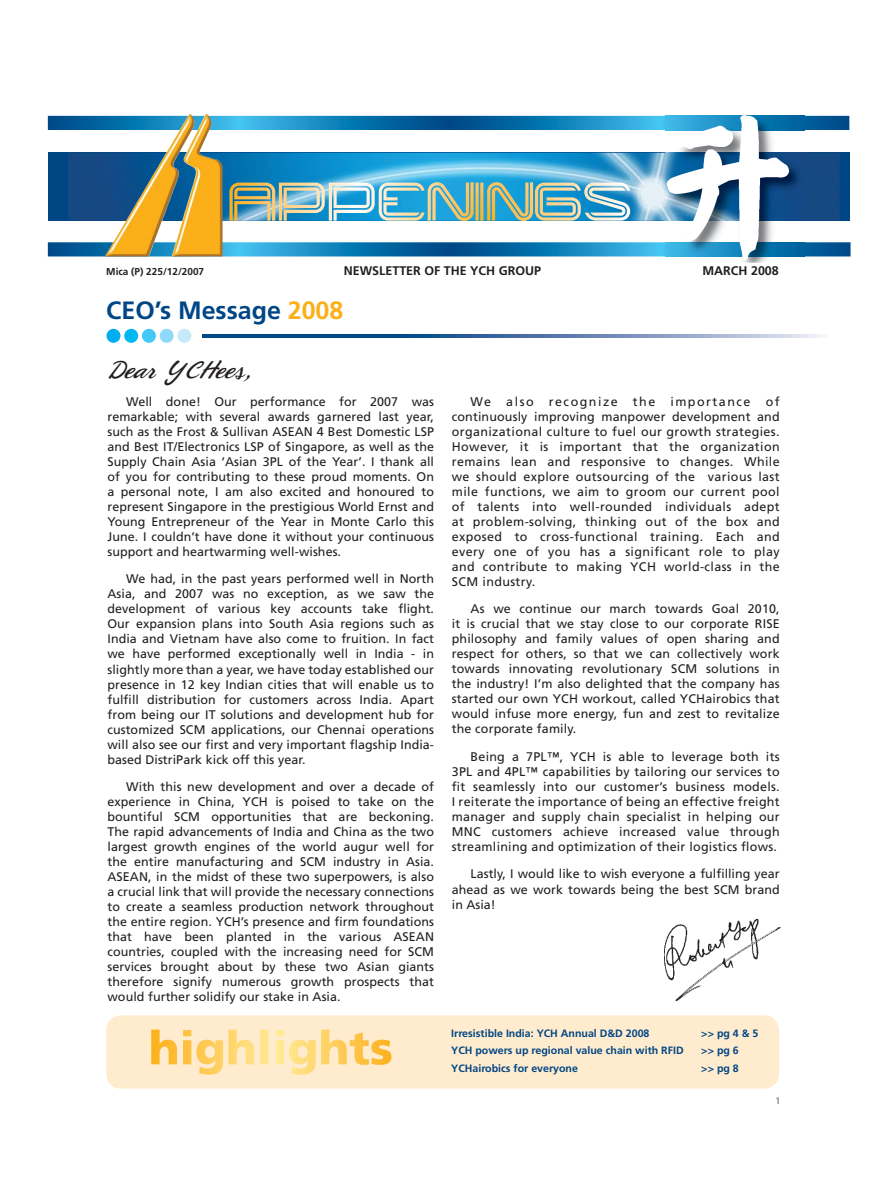
<style>
.page{position:relative;width:886px;height:1195px;background:#fff}
.page>*{position:absolute;margin:0;border:0;box-sizing:border-box;transform-origin:0 0}
.t1{font:26.25px "Phoenix Script FLF";color:#231f20}
.t2{font:700 25px "Frutiger";color:#004685}
.t3{font:12.5px/15px "Frutiger";letter-spacing:.005em;color:#231f20;text-align:justify}
.t4{font:700 12.5px "Frutiger";color:#231f20}
.t5{font:700 10.62px "Frutiger";color:#004685}
.t6{font:700 10px "Frutiger";color:#231f20}
.t7{font:10px "Myriad";color:#58595b}
.s1{color:#fcaf17}
</style>
<div class="page">
<svg style="left:48px;top:116px;width:801px;height:14px"></svg>
<svg style="left:48px;top:242px;width:802px;height:14px"></svg>
<div style="left:48px;top:153px;width:801px;height:68px;background:#004685"></div>
<img style="left:68px;top:153px;width:772px;height:68px">
<img style="left:743px;top:115px;width:61px;height:147px">
<img style="left:789px;top:116px;width:15px;height:14px">
<img style="left:789px;top:242px;width:15px;height:14px">
<img style="left:789px;top:153px;width:15px;height:68px">
<img style="left:666px;top:115px;width:123px;height:145px">
<img style="left:105px;top:152px;width:62px;height:104px">
<img style="left:229px;top:182px;width:245px;height:39px">
<svg style="left:202px;top:334px;width:623px;height:3px"></svg>
<div style="left:106px;top:329px;width:14px;height:14px;background:#00aeef;border-radius:50%"></div>
<div style="left:124px;top:329px;width:14px;height:14px;background:#00b9f2;border-radius:50%"></div>
<div style="left:142px;top:329px;width:14px;height:14px;background:#44c8f5;border-radius:50%"></div>
<div style="left:160px;top:329px;width:14px;height:14px;background:#8ed8f8;border-radius:50%"></div>
<div style="left:177px;top:329px;width:14px;height:14px;background:#c7eafb;border-radius:50%"></div>
<div style="left:106px;top:1015px;width:673px;height:73px;background:#ffebcd;border-radius:15px"></div>
<img style="left:664px;top:919px;width:117px;height:83px">
<svg style="left:151px;top:1029px;width:240px;height:45px"></svg>
<p class="t6" style="left:106px;top:267px;width:99px">Mica (P) 225/12/2007</p>
<p class="t4" style="left:344px;top:266px;width:199px">NEWSLETTER OF THE YCH GROUP</p>
<p class="t4" style="left:702px;top:265px;width:78px">MARCH 2008</p>
<h2 class="t2" style="left:106px;top:300px;width:239px">CEO’s Message <span class="s1">2008</span></h2>
<h1 class="t1" style="left:107px;top:356px;width:145px">Dear YCHees,</h1>
<p class="t3" style="left:107px;top:395px;width:328px;text-indent:19px">Well done! Our performance for 2007 was remarkable; with several awards garnered last year, such as the Frost &amp; Sullivan ASEAN 4 Best Domestic LSP and Best IT/Electronics LSP of Singapore, as well as the Supply Chain Asia ‘Asian 3PL of the Year’. I thank all of you for contributing to these proud moments. On a personal note, I am also excited and honoured to represent Singapore in the prestigious World Ernst and Young Entrepreneur of the Year in Monte Carlo this June. I couldn’t have done it without your continuous support and heartwarming well-wishes.</p>
<p class="t3" style="left:107px;top:572px;width:328px;text-indent:19px">We had, in the past years performed well in North Asia, and 2007 was no exception, as we saw the development of various key accounts take flight.<br>Our expansion plans into South Asia regions such as India and Vietnam have also come to fruition. In fact we have performed exceptionally well in India - in slightly more than a year, we have today established our presence in 12 key Indian cities that will enable us to fulfill distribution for customers across India. Apart from being our IT solutions and development hub for customized SCM applications, our Chennai operations will also see our first and very important flagship India&shy;based DistriPark kick off this year.</p>
<p class="t3" style="left:107px;top:780px;width:328px;text-indent:19px">With this new development and over a decade of experience in China, YCH is poised to take on the bountiful SCM opportunities that are beckoning.<br>The rapid advancements of India and China as the two largest growth engines of the world augur well for the entire manufacturing and SCM industry in Asia.<br>ASEAN, in the midst of these two superpowers, is also a crucial link that will provide the necessary connections to create a seamless production network throughout the entire region. YCH’s presence and firm foundations that have been planted in the various ASEAN countries, coupled with the increasing need for SCM services brought about by these two Asian giants therefore signify numerous growth prospects that would further solidify our stake in Asia.</p>
<p class="t3" style="left:452px;top:394px;width:329px;text-indent:19px">We also recognize the importance of continuously improving manpower development and organizational culture to fuel our growth strategies.<br>However, it is important that the organization remains lean and responsive to changes. While we should explore outsourcing of the various last mile functions, we aim to groom our current pool of talents into well-rounded individuals adept at problem-solving, thinking out of the box and exposed to cross-functional training. Each and every one of you has a significant role to play and contribute to making YCH world-class in the SCM industry.</p>
<p class="t3" style="left:452px;top:602px;width:329px;text-indent:19px">As we continue our march towards Goal 2010, it is crucial that we stay close to our corporate RISE philosophy and family values of open sharing and respect for others, so that we can collectively work towards innovating revolutionary SCM solutions in the industry! I’m also delighted that the company has started our own YCH workout, called YCHairobics that would infuse more energy, fun and zest to revitalize the corporate family.</p>
<p class="t3" style="left:452px;top:749px;width:329px;text-indent:19px">Being a 7PL™, YCH is able to leverage both its 3PL and 4PL™ capabilities by tailoring our services to fit seamlessly into our customer’s business models.<br>I reiterate the importance of being an effective freight manager and supply chain specialist in helping our MNC customers achieve increased value through streamlining and optimization of their logistics flows.</p>
<p class="t3" style="left:452px;top:867px;width:329px;text-indent:19px">Lastly, I would like to wish everyone a fulfilling year ahead as we work towards being the best SCM brand in Asia!</p>
<p class="t5" style="left:451px;top:1028px;width:200px">Irresistible India: YCH Annual D&amp;D 2008</p>
<p class="t5" style="left:701px;top:1028px;width:59px">&gt;&gt; pg 4 &amp; 5</p>
<p class="t5" style="left:451px;top:1045px;width:234px">YCH powers up regional value chain with RFID</p>
<p class="t5" style="left:701px;top:1045px;width:39px">&gt;&gt; pg 6</p>
<p class="t5" style="left:451px;top:1063px;width:128px">YCHairobics for everyone</p>
<p class="t5" style="left:701px;top:1063px;width:39px">&gt;&gt; pg 8</p>
<p class="t7" style="left:775px;top:1096px;width:7px">1</p>
</div>
